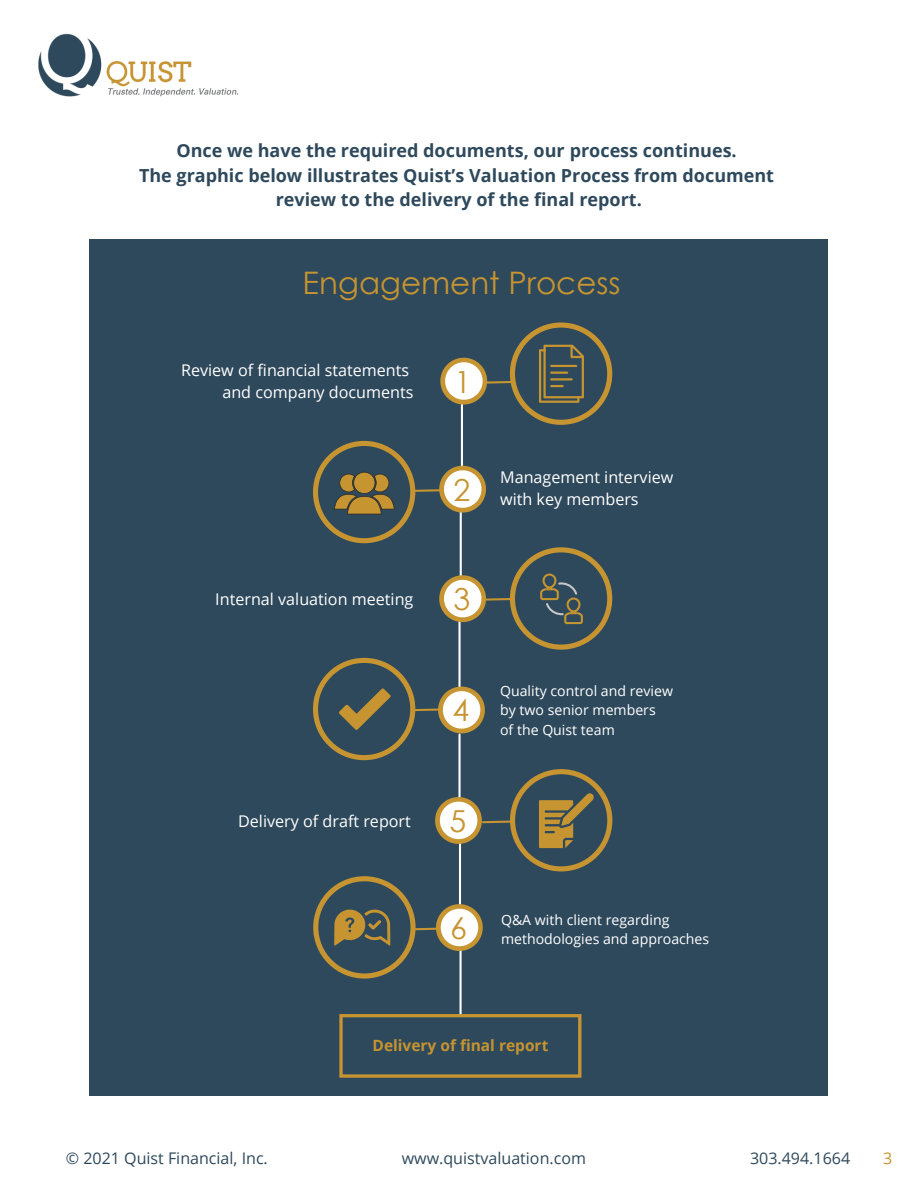
<style>
.page{position:relative;width:918px;height:1188px;background:#fff}
.page>*{position:absolute;margin:0;border:0;box-sizing:border-box;transform-origin:0 0}
.t1{font:31.05px "Century Gothic";color:#c69430}
.t2{font:30.3px "Century Gothic";color:#c69430}
.t3{font:700 18px "Open Sans";color:#2e495c}
.t4{font:16.2px/21.9px "Open Sans";color:#fff}
.t5{font:16.05px "Open Sans";color:#2e495c}
.t6{font:16.05px "Open Sans";color:#c69430}
.t7{font:700 15.45px "Open Sans";color:#c69430}
.t8{font:14.1px "Open Sans";color:#fff}
</style>
<div class="page">
<img style="left:38px;top:33px;width:201px;height:64px">
<div style="left:89px;top:240px;width:739px;height:856px;background:#2e495c"></div>
<hr style="left:459px;top:947px;width:3px;height:68px;background:#fff">
<svg style="left:339px;top:1014px;width:242px;height:64px"></svg>
<hr style="left:461px;top:400px;width:2px;height:67px;background:#fff">
<svg style="left:440px;top:322px;width:172px;height:103px"></svg>
<hr style="left:458px;top:618px;width:3px;height:76px;background:#fff">
<svg style="left:313px;top:441px;width:299px;height:209px"></svg>
<hr style="left:458px;top:735px;width:3px;height:67px;background:#fff">
<svg style="left:313px;top:658px;width:172px;height:102px"></svg>
<svg style="left:313px;top:769px;width:299px;height:210px"></svg>
<p class="t3" style="left:176px;top:138px;width:562px">Once we have the required documents, our process continues.</p>
<p class="t3" style="left:139px;top:163px;width:637px">The graphic below illustrates Quist’s Valuation Process from document</p>
<p class="t3" style="left:276px;top:187px;width:368px">review to the delivery of the final report.</p>
<p class="t1" style="left:303px;top:263px;width:319px">Engagement Process</p>
<p class="t4" style="left:181px;top:359px;width:230px">Review of financial statements</p>
<p class="t4" style="left:222px;top:381px;width:193px">and company documents</p>
<p class="t4" style="left:215px;top:588px;width:200px">Internal valuation meeting</p>
<p class="t4" style="left:238px;top:810px;width:174px">Delivery of draft report</p>
<p class="t2" style="left:455px;top:362px;width:18px">1</p>
<p class="t2" style="left:453px;top:470px;width:18px">2</p>
<p class="t4" style="left:500px;top:466px;width:175px">Management interview with key members</p>
<p class="t2" style="left:453px;top:580px;width:18px">3</p>
<p class="t2" style="left:452px;top:691px;width:18px">4</p>
<p class="t2" style="left:449px;top:801px;width:18px">5</p>
<p class="t8" style="left:500px;top:681px;width:174px">Quality control and review</p>
<p class="t8" style="left:500px;top:700px;width:157px">by two senior members</p>
<p class="t8" style="left:500px;top:720px;width:116px">of the Quist team</p>
<p class="t2" style="left:450px;top:909px;width:18px">6</p>
<p class="t8" style="left:501px;top:910px;width:170px">Q&amp;A with client regarding</p>
<p class="t8" style="left:501px;top:929px;width:210px">methodologies and approaches</p>
<p class="t7" style="left:373px;top:1035px;width:177px">Delivery of final report</p>
<p class="t5" style="left:66px;top:1147px;width:204px">© 2021 Quist Financial, Inc.</p>
<p class="t5" style="left:402px;top:1147px;width:186px">www.quistvaluation.com</p>
<p class="t5" style="left:750px;top:1147px;width:102px">303.494.1664</p>
<p class="t6" style="left:883px;top:1147px;width:11px">3</p>
</div>
